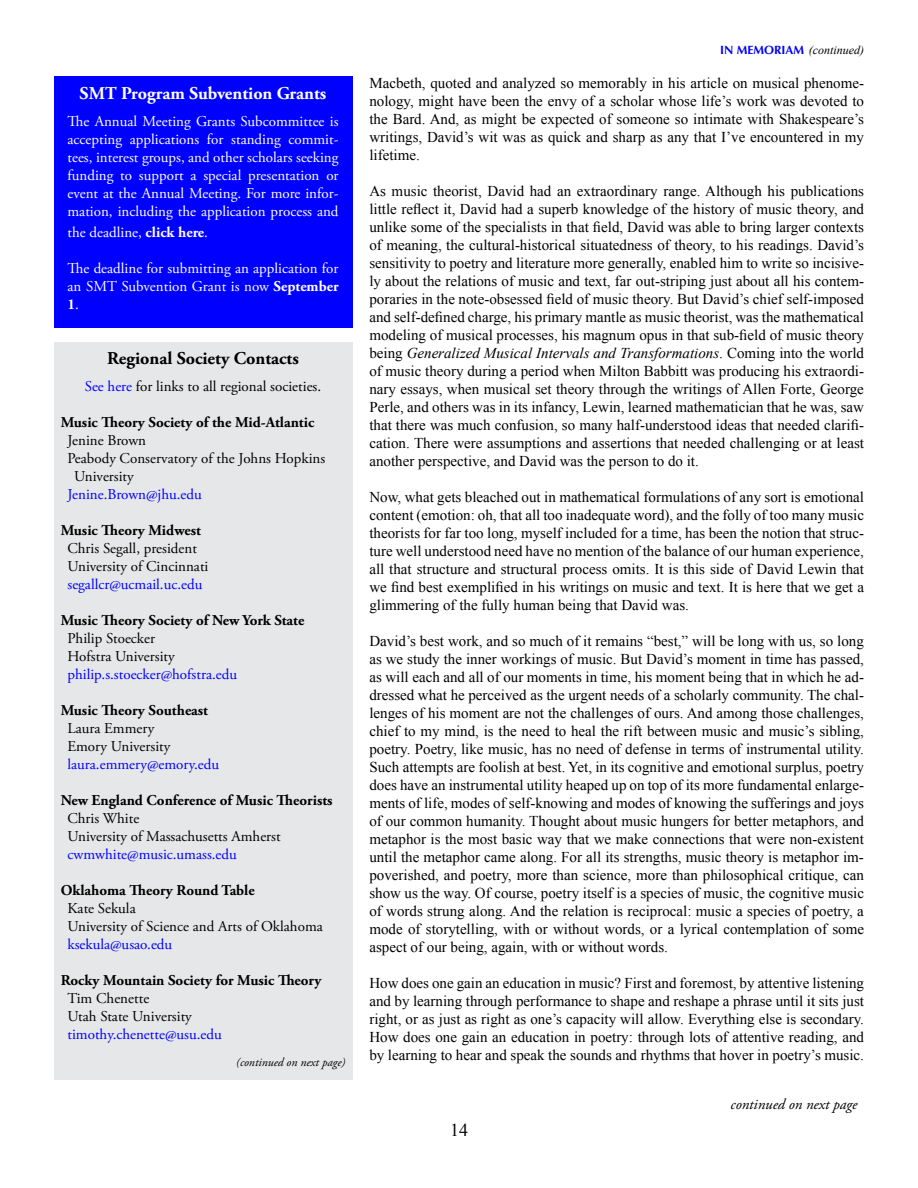
<style>
.page{position:relative;width:918px;height:1188px;background:#fff}
.page>*{position:absolute;margin:0;border:0;box-sizing:border-box;transform-origin:0 0}
.t1{font:700 18px "Adobe Garamond Pro";color:#fff}
.t2{font:700 18px "Adobe Garamond Pro";color:#000}
.t3{font:18px "Times New Roman";color:#000}
.t4{font:15px/18px "Times New Roman";color:#000;text-align:justify}
.t5{font:15px/18px "Adobe Garamond Pro";color:#fff;text-align:justify}
.t6{font:15px/18px "Adobe Garamond Pro";color:#000}
.t7{font:700 15px "Adobe Garamond Pro";color:#000}
.t8{font:15px "Adobe Garamond Pro";color:#00f}
.t9{font:italic 15px "Adobe Garamond Pro";color:#000}
.t10{font:italic 12px "Adobe Garamond Pro";color:#000}
.t11{font:italic 12px "Times New Roman";color:#000}
.s1{font-weight:700}
.s2{color:#00f}
.s3{font-family:"Optima";font-weight:700;font-style:normal;color:#00f}
.s4{font-style:italic}
</style>
<div class="page">
<div style="left:54px;top:76px;width:298px;height:252px;background:#00f"></div>
<div style="left:54px;top:342px;width:298px;height:738px;background:#e6e7e8"></div>
<p class="t1" style="left:80px;top:82px;width:248px">SMT Program Subvention Grants</p>
<p class="t5" style="left:68px;top:112px;width:273px">The Annual Meeting Grants Subcommittee is accepting applications for standing commit&shy;tees, interest groups, and other scholars seeking funding to support a special presentation or event at the Annual Meeting. For more infor&shy;mation, including the application process and</p>
<p class="t5" style="left:68px;top:224px;width:142px">the deadline, <span class="s1">click here</span>.</p>
<p class="t5" style="left:68px;top:260px;width:273px">The deadline for submitting an application for an SMT Subvention Grant is now <span class="s1">September 1</span>.</p>
<p class="t2" style="left:107px;top:348px;width:193px">Regional Society Contacts</p>
<p class="t6" style="left:85px;top:378px;width:238px"><span class="s2">See here</span> for links to all regional societies.</p>
<p class="t7" style="left:61px;top:414px;width:255px">Music Theory Society of the Mid-Atlantic</p>
<p class="t6" style="left:67px;top:432px;width:80px">Jenine Brown</p>
<p class="t6" style="left:67px;top:450px;width:259px">Peabody Conservatory of the Johns Hopkins</p>
<p class="t6" style="left:74px;top:468px;width:61px">University</p>
<p class="t8" style="left:67px;top:485px;width:136px">Jenine.Brown@jhu.edu</p>
<p class="t7" style="left:61px;top:522px;width:142px">Music Theory Midwest</p>
<p class="t6" style="left:67px;top:540px;width:143px">Chris Segall, president<br>University of Cincinnati</p>
<p class="t8" style="left:67px;top:575px;width:136px">segallcr@ucmail.uc.edu</p>
<p class="t7" style="left:61px;top:612px;width:245px">Music Theory Society of New York State</p>
<p class="t6" style="left:67px;top:630px;width:109px">Philip Stoecker<br>Hofstra University</p>
<p class="t8" style="left:67px;top:665px;width:171px">philip.s.stoecker@hofstra.edu</p>
<p class="t7" style="left:61px;top:702px;width:149px">Music Theory Southeast</p>
<p class="t6" style="left:67px;top:720px;width:104px">Laura Emmery<br>Emory University</p>
<p class="t8" style="left:67px;top:755px;width:153px">laura.emmery@emory.edu</p>
<p class="t7" style="left:61px;top:792px;width:273px">New England Conference of Music Theorists</p>
<p class="t6" style="left:67px;top:810px;width:215px">Chris White<br>University of Massachusetts Amherst</p>
<p class="t8" style="left:67px;top:845px;width:171px">cwmwhite@music.umass.edu</p>
<p class="t7" style="left:61px;top:882px;width:196px">Oklahoma Theory Round Table</p>
<p class="t6" style="left:67px;top:900px;width:257px">Kate Sekula<br>University of Science and Arts of Oklahoma</p>
<p class="t8" style="left:67px;top:935px;width:106px">ksekula@usao.edu</p>
<p class="t7" style="left:61px;top:972px;width:262px">Rocky Mountain Society for Music Theory</p>
<p class="t6" style="left:67px;top:990px;width:126px">Tim Chenette<br>Utah State University</p>
<p class="t8" style="left:67px;top:1025px;width:156px">timothy.chenette@usu.edu</p>
<p class="t10" style="left:236px;top:1055px;width:111px">(continued on next page)</p>
<p class="t11" style="left:720px;top:42px;width:145px"><span class="s3">IN MEMORIAM</span> (continued)</p>
<p class="t4" style="left:369px;top:74px;width:496px">Macbeth, quoted and analyzed so memorably in his article on musical phenome&shy;nology, might have been the envy of a scholar whose life’s work was devoted to the Bard. And, as might be expected of someone so intimate with Shakespeare’s writings, David’s wit was as quick and sharp as any that I’ve encountered in my lifetime.</p>
<p class="t4" style="left:369px;top:182px;width:496px">As music theorist, David had an extraordinary range. Although his publications little reflect it, David had a superb knowledge of the history of music theory, and unlike some of the specialists in that field, David was able to bring larger contexts of meaning, the cultural-historical situatedness of theory, to his readings. David’s sensitivity to poetry and literature more generally, enabled him to write so incisive&shy;ly about the relations of music and text, far out-striping just about all his contem&shy;poraries in the note-obsessed field of music theory. But David’s chief self-imposed and self-defined charge, his primary mantle as music theorist, was the mathematical modeling of musical processes, his magnum opus in that sub-field of music theory being <span class="s4">Generalized Musical Intervals and Transformations</span>. Coming into the world of music theory during a period when Milton Babbitt was producing his extraordi&shy;nary essays, when musical set theory through the writings of Allen Forte, George Perle, and others was in its infancy, Lewin, learned mathematician that he was, saw that there was much confusion, so many half-understood ideas that needed clarifi&shy;cation. There were assumptions and assertions that needed challenging or at least another perspective, and David was the person to do it.</p>
<p class="t4" style="left:369px;top:488px;width:496px">Now, what gets bleached out in mathematical formulations of any sort is emotional content (emotion: oh, that all too inadequate word), and the folly of too many music theorists for far too long, myself included for a time, has been the notion that struc&shy;ture well understood need have no mention of the balance of our human experience, all that structure and structural process omits. It is this side of David Lewin that we find best exemplified in his writings on music and text. It is here that we get a glimmering of the fully human being that David was.</p>
<p class="t4" style="left:369px;top:632px;width:496px">David’s best work, and so much of it remains “best,” will be long with us, so long as we study the inner workings of music. But David’s moment in time has passed, as will each and all of our moments in time, his moment being that in which he ad&shy;dressed what he perceived as the urgent needs of a scholarly community. The chal&shy;lenges of his moment are not the challenges of ours. And among those challenges, chief to my mind, is the need to heal the rift between music and music’s sibling, poetry. Poetry, like music, has no need of defense in terms of instrumental utility.<br>Such attempts are foolish at best. Yet, in its cognitive and emotional surplus, poetry does have an instrumental utility heaped up on top of its more fundamental enlarge&shy;ments of life, modes of self-knowing and modes of knowing the sufferings and joys of our common humanity. Thought about music hungers for better metaphors, and metaphor is the most basic way that we make connections that were non-existent until the metaphor came along. For all its strengths, music theory is metaphor im&shy;poverished, and poetry, more than science, more than philosophical critique, can show us the way. Of course, poetry itself is a species of music, the cognitive music of words strung along. And the relation is reciprocal: music a species of poetry, a mode of storytelling, with or without words, or a lyrical contemplation of some aspect of our being, again, with or without words.</p>
<p class="t4" style="left:369px;top:974px;width:496px">How does one gain an education in music? First and foremost, by attentive listening and by learning through performance to shape and reshape a phrase until it sits just right, or as just as right as one’s capacity will allow. Everything else is secondary.<br>How does one gain an education in poetry: through lots of attentive reading, and by learning to hear and speak the sounds and rhythms that hover in poetry’s music.</p>
<p class="t9" style="left:731px;top:1095px;width:128px">continued on next page</p>
<p class="t3" style="left:450px;top:1118px;width:19px">14</p>
</div>
